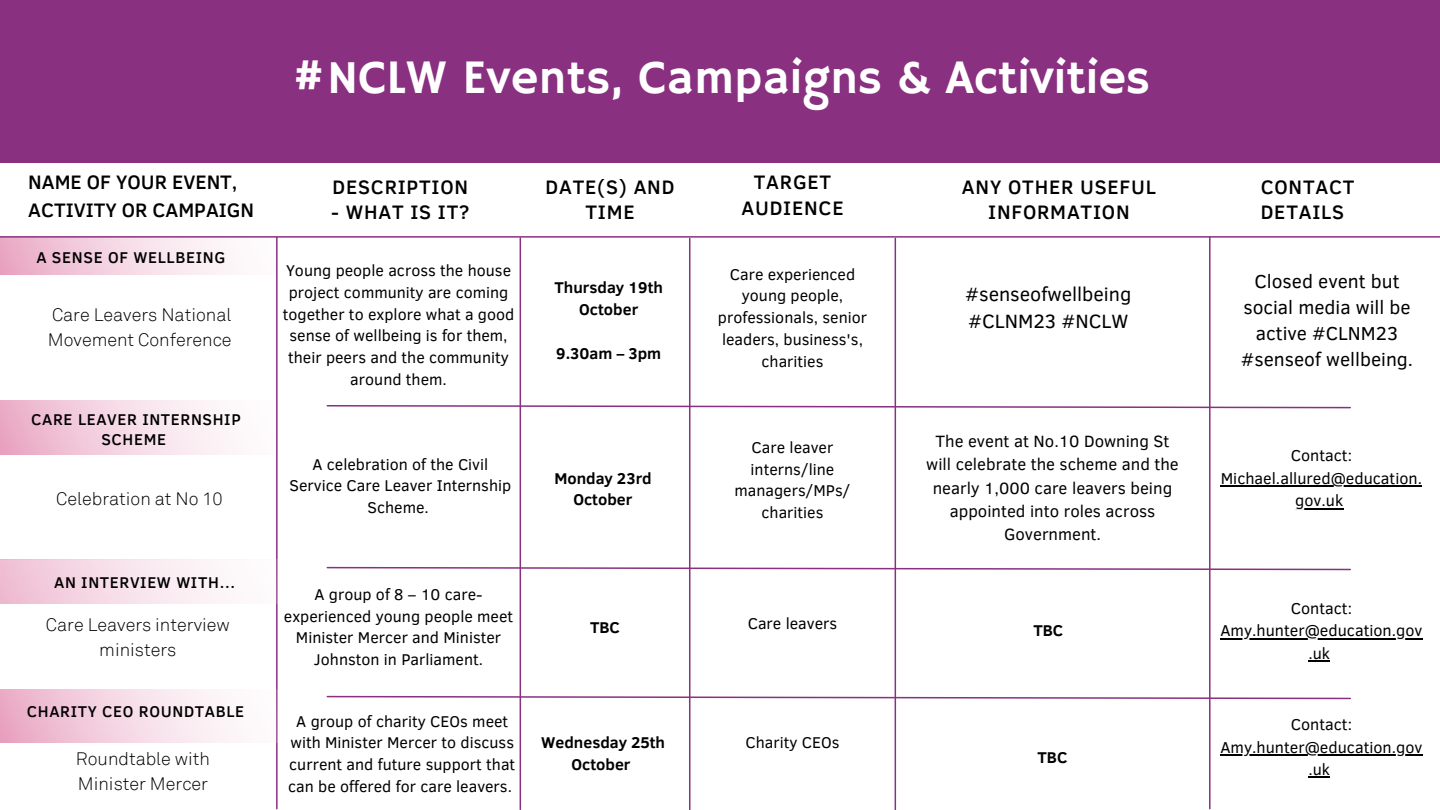
<style>
.page{position:relative;width:1440px;height:810px;background:#fff}
.page>*{position:absolute;margin:0;border:0;box-sizing:border-box;transform-origin:0 0}
.t1{font:48px "Hammersmith One";color:#fff}
.t2{font:500 20px/25.5px "Clear Sans";letter-spacing:.04em;color:#000;text-align:center}
.t3{font:500 20px/27.8px "Clear Sans";color:#000}
.t4{font:19.7px/27px "Clear Sans";color:#000}
.t5{font:19.2px/26.2px "Clear Sans";color:#000;text-align:center}
.t6{font:300 18px/24.8px "Akkurat";color:#000}
.t7{font:16.8px/23.2px "Clear Sans";color:#000;text-align:center}
.t8{font:16.1px/22.5px "Clear Sans";color:#000;text-align:center}
.t9{font:16px/21.8px "Clear Sans";color:#000;text-align:center}
.t10{font:500 16px/20.2px "Clear Sans";letter-spacing:.04em;color:#000;text-align:center}
.t11{font:700 16px/21.8px "Clear Sans";color:#000;text-align:center}
</style>
<div class="page">
<div style="left:0;top:0;width:1440px;height:163px;background:#893080"></div>
<hr style="left:520px;top:238px;width:1px;height:571px;background:#893080">
<hr style="left:276px;top:237px;width:2px;height:572px;background:#893080">
<hr style="left:689px;top:238px;width:1px;height:572px;background:#893080">
<hr style="left:895px;top:238px;width:1px;height:572px;background:#893080">
<hr style="left:1209px;top:237px;width:2px;height:572px;background:#893080">
<div style="left:0;top:238px;width:276px;height:36px;background:linear-gradient(to right,#ebaec8,#fff)"></div>
<hr style="left:0;top:236px;width:1440px;height:2px;background:#893080">
<div style="left:0;top:401px;width:274px;height:53px;background:linear-gradient(to right,#ecafc9,#fff)"></div>
<div style="left:0;top:560px;width:278px;height:43px;background:linear-gradient(to right,#f1c4d7,#fdfeff)"></div>
<div style="left:0;top:689px;width:277px;height:54px;background:linear-gradient(to right,#ebaec8,#fff)"></div>
<svg style="left:326px;top:404px;width:1025px;height:5px"></svg>
<svg style="left:326px;top:566px;width:1025px;height:5px"></svg>
<svg style="left:326px;top:695px;width:1025px;height:5px"></svg>
<hr style="left:1221px;top:485px;width:201px;height:2px;background:#000">
<hr style="left:1295px;top:508px;width:48px;height:1px;background:#000">
<hr style="left:1220px;top:638px;width:202px;height:1px;background:#000">
<hr style="left:1308px;top:660px;width:22px;height:2px;background:#000">
<hr style="left:1220px;top:754px;width:202px;height:2px;background:#000">
<svg style="left:1308px;top:777px;width:22px;height:1px"></svg>
<p class="t1" style="left:291px;top:50px;width:861px">#NCLW Events, Campaigns &amp; Activities</p>
<p class="t3" style="left:28px;top:167px;width:228px">NAME OF YOUR EVENT,<br>ACTIVITY OR CAMPAIGN</p>
<p class="t2" style="left:333px;top:173px;width:137px">DESCRIPTION</p>
<p class="t2" style="left:331px;top:199px;width:140px">- WHAT IS IT?</p>
<p class="t10" style="left:36px;top:246px;width:190px">A SENSE OF WELLBEING</p>
<p class="t6" style="left:48px;top:302px;width:185px">Care Leavers National<br>Movement Conference</p>
<p class="t10" style="left:31px;top:408px;width:211px">CARE LEAVER INTERNSHIP<br>SCHEME</p>
<p class="t6" style="left:56px;top:486px;width:168px">Celebration at No 10</p>
<p class="t10" style="left:54px;top:571px;width:183px">AN INTERVIEW WITH…</p>
<p class="t6" style="left:46px;top:612px;width:185px;text-align:center">Care Leavers interview ministers</p>
<p class="t10" style="left:27px;top:701px;width:219px">CHARITY CEO ROUNDTABLE</p>
<p class="t6" style="left:76px;top:746px;width:136px">Roundtable with<br>Minister Mercer</p>
<p class="t9" style="left:283px;top:259px;width:233px">Young people across the house project community are coming together to explore what a good sense of wellbeing is for them, their peers and the community around them.</p>
<p class="t9" style="left:290px;top:452px;width:223px">A celebration of the Civil<br>Service Care Leaver Internship<br>Scheme.</p>
<p class="t9" style="left:284px;top:583px;width:231px">A group of 8 – 10 care&shy;experienced young people meet<br>Minister Mercer and Minister<br>Johnston in Parliament.</p>
<p class="t9" style="left:288px;top:709px;width:229px">A group of charity CEOs meet with Minister Mercer to discuss current and future support that can be offered for care leavers.</p>
<p class="t2" style="left:546px;top:173px;width:130px">DATE(S) AND<br>TIME</p>
<p class="t2" style="left:741px;top:168px;width:104px">TARGET<br>AUDIENCE</p>
<p class="t2" style="left:962px;top:173px;width:195px">ANY OTHER USEFUL<br>INFORMATION</p>
<p class="t2" style="left:1261px;top:173px;width:95px;text-align:left">CONTACT<br>DETAILS</p>
<p class="t11" style="left:555px;top:276px;width:110px">Thursday 19th<br>October</p>
<p class="t11" style="left:556px;top:341px;width:106px">9.30am – 3pm</p>
<p class="t9" style="left:718px;top:262px;width:151px">Care experienced young people, professionals, senior leaders, business's, charities</p>
<p class="t4" style="left:965px;top:280px;width:168px">#senseofwellbeing #CLNM23 #NCLW</p>
<p class="t5" style="left:1241px;top:267px;width:174px">Closed event but social media will be active #CLNM23 #senseof wellbeing.</p>
<p class="t11" style="left:554px;top:466px;width:99px">Monday 23rd</p>
<p class="t11" style="left:573px;top:488px;width:60px">October</p>
<p class="t9" style="left:734px;top:436px;width:118px">Care leaver interns/line managers/MPs/</p>
<p class="t9" style="left:762px;top:501px;width:63px">charities</p>
<p class="t7" style="left:926px;top:429px;width:254px">The event at No.10 Downing St will celebrate the scheme and the nearly 1,000 care leavers being appointed into roles across<br>Government.</p>
<p class="t8" style="left:1221px;top:444px;width:203px">Contact:<br>Michael.allured@education. gov.uk</p>
<p class="t11" style="left:590px;top:615px;width:31px">TBC</p>
<p class="t9" style="left:748px;top:611px;width:91px">Care leavers</p>
<p class="t11" style="left:1033px;top:618px;width:31px">TBC</p>
<p class="t8" style="left:1220px;top:596px;width:204px">Contact:<br>Amy.hunter@education.gov .uk</p>
<p class="t11" style="left:541px;top:731px;width:125px">Wednesday 25th<br>October</p>
<p class="t9" style="left:745px;top:731px;width:96px">Charity CEOs</p>
<p class="t11" style="left:1038px;top:746px;width:31px">TBC</p>
<p class="t8" style="left:1220px;top:712px;width:204px">Contact:<br>Amy.hunter@education.gov .uk</p>
</div>
